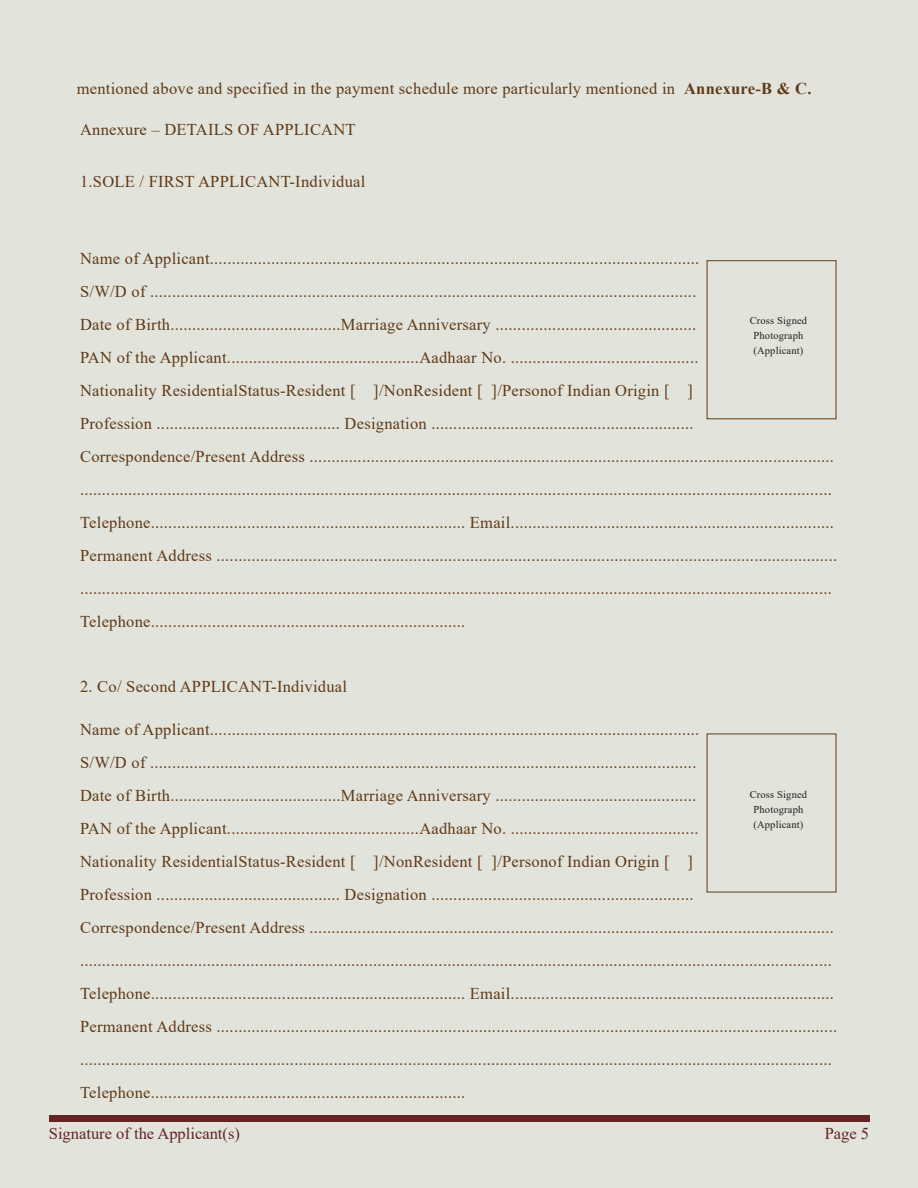
<style>
.page{position:relative;width:918px;height:1188px;background:#e2e3db}
.page>*{position:absolute;margin:0;border:0;box-sizing:border-box;transform-origin:0 0}
.t1{font:16.5px/33px "Times New Roman";letter-spacing:.015em;color:#603a17}
.t2{font:16.5px "Times New Roman";color:#622523}
.t3{font:10.5px/15px "Times New Roman";letter-spacing:.015em;color:#231f20;text-align:center}
.s1{font-weight:700}
</style>
<div class="page">
<hr style="left:49px;top:1115px;width:820px;height:4px;background:#622523">
<hr style="left:49px;top:1120px;width:820px;height:2px;background:#622523">
<p class="t1" style="left:77px;top:72px;width:736px">mentioned above and specified in the payment schedule more particularly mentioned in <span class="s1">Annexure-B &amp; C.</span></p>
<p class="t1" style="left:80px;top:112px;width:277px">Annexure – DETAILS OF APPLICANT</p>
<p class="t1" style="left:80px;top:164px;width:287px">1.SOLE / FIRST APPLICANT-Individual</p>
<p class="t1" style="left:80px;top:242px;width:759px">Name of Applicant................................................................................................................<br>S/W/D of .............................................................................................................................<br>Date of Birth.......................................Marriage Anniversary ..............................................<br>PAN of the Applicant............................................Aadhaar No. ...........................................<br>Nationality ResidentialStatus-Resident [ ]/NonResident [ ]/Personof Indian Origin [ ]<br>Profession .......................................... Designation ............................................................<br>Correspondence/Present Address ........................................................................................................................ ............................................................................................................................................................................<br>Telephone........................................................................ Email..........................................................................<br>Permanent Address .............................................................................................................................................. ............................................................................................................................................................................<br>Telephone........................................................................</p>
<p class="t3" style="left:750px;top:313px;width:59px">Cross Signed<br>Photograph (Applicant)</p>
<p class="t1" style="left:80px;top:669px;width:268px">2. Co/ Second APPLICANT-Individual</p>
<p class="t1" style="left:80px;top:713px;width:759px">Name of Applicant................................................................................................................<br>S/W/D of .............................................................................................................................<br>Date of Birth.......................................Marriage Anniversary ..............................................<br>PAN of the Applicant............................................Aadhaar No. ...........................................<br>Nationality ResidentialStatus-Resident [ ]/NonResident [ ]/Personof Indian Origin [ ]<br>Profession .......................................... Designation ............................................................<br>Correspondence/Present Address ........................................................................................................................ ............................................................................................................................................................................<br>Telephone........................................................................ Email..........................................................................<br>Permanent Address .............................................................................................................................................. ............................................................................................................................................................................<br>Telephone........................................................................</p>
<p class="t3" style="left:750px;top:787px;width:59px">Cross Signed<br>Photograph (Applicant)</p>
<p class="t2" style="left:49px;top:1122px;width:193px">Signature of the Applicant(s)</p>
<p class="t2" style="left:825px;top:1122px;width:46px">Page 5</p>
</div>
